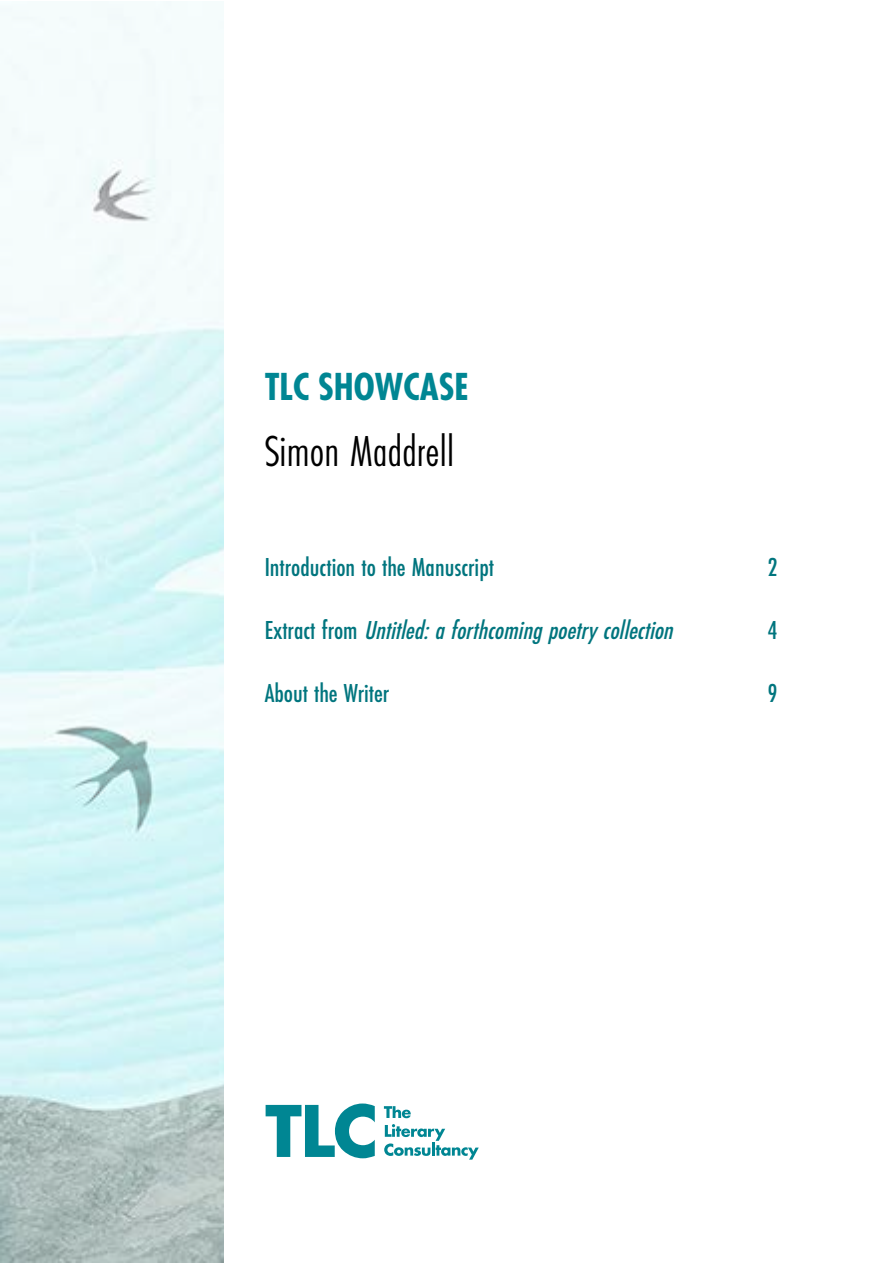
<style>
.page{position:relative;width:893px;height:1263px;background:#fff}
.page>*{position:absolute;margin:0;border:0;box-sizing:border-box;transform-origin:0 0}
.t1{font:45px "Futura PT Cond";letter-spacing:.005em;color:#000}
.t2{font:700 condensed 36px "Futura Std";color:#008693}
.t3{font:italic 500 27px "Futura PT Cond";color:#00757e}
.t4{font:500 27px "Futura PT Cond";color:#00757e}
.s1{font-style:normal}
</style>
<div class="page">
<img style="left:0;top:2px;width:223px;height:1261px">
<svg style="left:266px;top:1103px;width:109px;height:55px"></svg>
<svg style="left:384px;top:1106px;width:27px;height:12px"></svg>
<svg style="left:384px;top:1124px;width:95px;height:36px"></svg>
<h2 class="t2" style="left:265px;top:364px;width:205px">TLC SHOWCASE</h2>
<h1 class="t1" style="left:265px;top:425px;width:191px">Simon Maddrell</h1>
<p class="t4" style="left:265px;top:551px;width:231px">Introduction to the Manuscript</p>
<p class="t4" style="left:767px;top:551px;width:12px">2</p>
<p class="t3" style="left:265px;top:614px;width:416px"><span class="s1">E x t r a c t f r o m</span> Untitled:aforthcomingpoetrycollection</p>
<p class="t4" style="left:767px;top:614px;width:12px">4</p>
<p class="t4" style="left:265px;top:677px;width:126px">About the Writer</p>
<p class="t4" style="left:767px;top:677px;width:12px">9</p>
</div>
